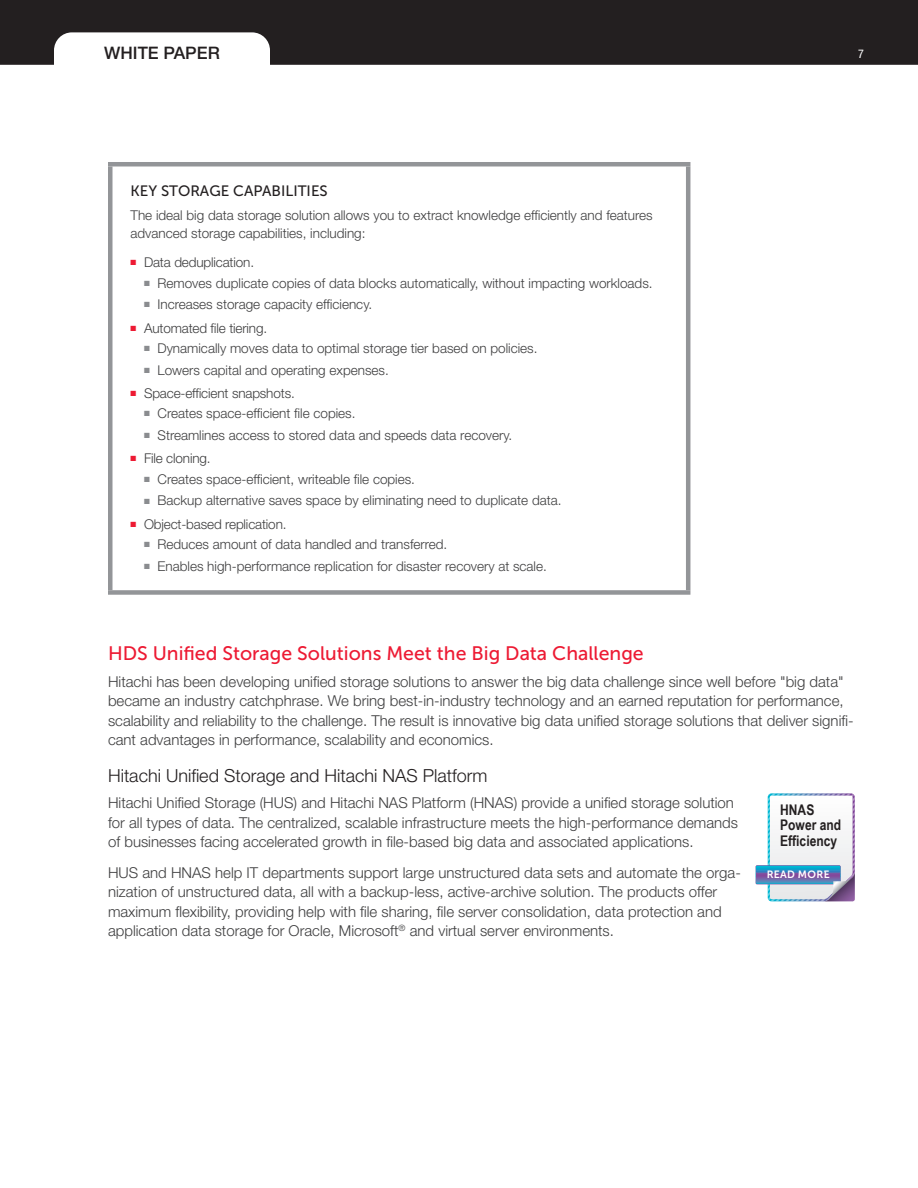
<style>
.page{position:relative;width:918px;height:1188px;background:#fff}
.page>*{position:absolute;margin:0;border:0;box-sizing:border-box;transform-origin:0 0}
.t1{font:19.5px "Museo Sans 500";color:#ed1a33}
.t2{font:300 18px "Helvetica Neue LT Std";color:#231f20}
.t3{font:500 17.25px "Helvetica Neue LT Std";color:#231f20}
.t4{font:300 15px/19.5px "Helvetica Neue LT Std";color:#3e3e3f}
.t5{font:15px "Museo Sans 500";color:#231f20}
.t6{font:15px "Museo Sans 500";letter-spacing:.05em;color:#231f20}
.t7{font:700 14.7px/15.5px "Arial Narrow";color:#231f20}
.t8{font:300 13.5px/18px "Helvetica Neue LT Std";color:#3e3e3f}
.t9{font:condensed 12px "Helvetica Neue LT Std";color:#fff}
.t10{font:10.5px "Museo Sans 700";letter-spacing:.025em;color:#fff}
.s1{color:#ed1a33}
.s2{color:#8a8c8f}
</style>
<div class="page">
<svg style="left:0;top:0;width:918px;height:65px;background:#3d393a"></svg>
<hr style="left:108px;top:162px;width:582px;height:4px;background:#939598">
<hr style="left:108px;top:166px;width:4px;height:424px;background:#939598">
<hr style="left:686px;top:166px;width:4px;height:424px;background:#939598">
<div style="left:108px;top:590px;width:582px;height:5px;background:#939598"></div>
<svg style="left:756px;top:793px;width:99px;height:108px"></svg>
<p class="t3" style="left:104px;top:42px;width:117px">WHITE PAPER</p>
<p class="t9" style="left:858px;top:47px;width:7px">7</p>
<p class="t5" style="left:130px;top:182px;width:140px">Key Storage Capabili</p>
<p class="t6" style="left:298px;top:182px;width:17px">ties</p>
<p class="t8" style="left:130px;top:206px;width:524px">The ideal big data storage solution allows you to extract knowledge efficiently and features advanced storage capabilities, including:</p>
<p class="t8" style="left:131px;top:253px;width:125px"><span class="s1">■</span> Data deduplication.</p>
<p class="t8" style="left:144px;top:273px;width:510px"><span class="s2">■</span> Removes duplicate copies of data blocks automatically, without impacting workloads.</p>
<p class="t8" style="left:144px;top:295px;width:230px"><span class="s2">■</span> Increases storage capacity efficiency.</p>
<p class="t8" style="left:131px;top:319px;width:138px"><span class="s1">■</span> Automated file tiering.</p>
<p class="t8" style="left:144px;top:339px;width:395px"><span class="s2">■</span> Dynamically moves data to optimal storage tier based on policies.</p>
<p class="t8" style="left:144px;top:361px;width:246px"><span class="s2">■</span> Lowers capital and operating expenses.</p>
<p class="t8" style="left:131px;top:384px;width:166px"><span class="s1">■</span> Space-efficient snapshots.</p>
<p class="t8" style="left:144px;top:404px;width:213px"><span class="s2">■</span> Creates space-efficient file copies.</p>
<p class="t8" style="left:144px;top:426px;width:370px"><span class="s2">■</span> Streamlines access to stored data and speeds data recovery.</p>
<p class="t8" style="left:131px;top:449px;width:82px"><span class="s1">■</span> File cloning.</p>
<p class="t8" style="left:144px;top:470px;width:273px"><span class="s2">■</span> Creates space-efficient, writeable file copies.</p>
<p class="t8" style="left:144px;top:491px;width:419px"><span class="s2">■</span> Backup alternative saves space by eliminating need to duplicate data.</p>
<p class="t8" style="left:131px;top:515px;width:158px"><span class="s1">■</span> Object-based replication.</p>
<p class="t8" style="left:144px;top:535px;width:305px"><span class="s2">■</span> Reduces amount of data handled and transferred.</p>
<p class="t8" style="left:144px;top:557px;width:404px"><span class="s2">■</span> Enables high-performance replication for disaster recovery at scale.</p>
<h1 class="t1" style="left:108px;top:643px;width:537px">HDS U nified Storage Solutions Meet the Big Data Challenge</h1>
<p class="t4" style="left:108px;top:671px;width:747px">Hitachi has been developing unified storage solutions to answer the big data challenge since well before "big data" became an industry catchphrase. We bring best-in-industry technology and an earned reputation for performance, scalability and reliability to the challenge. The result is innovative big data unified storage solutions that deliver signifi&shy;cant advantages in performance, scalability and economics.</p>
<p class="t2" style="left:108px;top:765px;width:381px">Hitachi Unified Storage and Hitachi NAS Platform</p>
<p class="t4" style="left:108px;top:793px;width:632px">Hitachi Unified Storage (HUS) and Hitachi NAS Platform (HNAS) provide a unified storage solution for all types of data. The centralized, scalable infrastructure meets the high-performance demands of businesses facing accelerated growth in file-based big data and associated applications.</p>
<p class="t4" style="left:108px;top:862px;width:634px">HUS and HNAS help IT departments support large unstructured data sets and automate the orga&shy;nization of unstructured data, all with a backup-less, active-archive solution. The products offer maximum flexibility, providing help with file sharing, file server consolidation, data protection and application data storage for Oracle, Microsoft<sup>®</sup> and virtual server environments.</p>
<p class="t10" style="left:767px;top:868px;width:64px">READ MORE</p>
<p class="t7" style="left:780px;top:801px;width:62px">HNAS<br>Power and<br>Efficiency</p>
</div>
